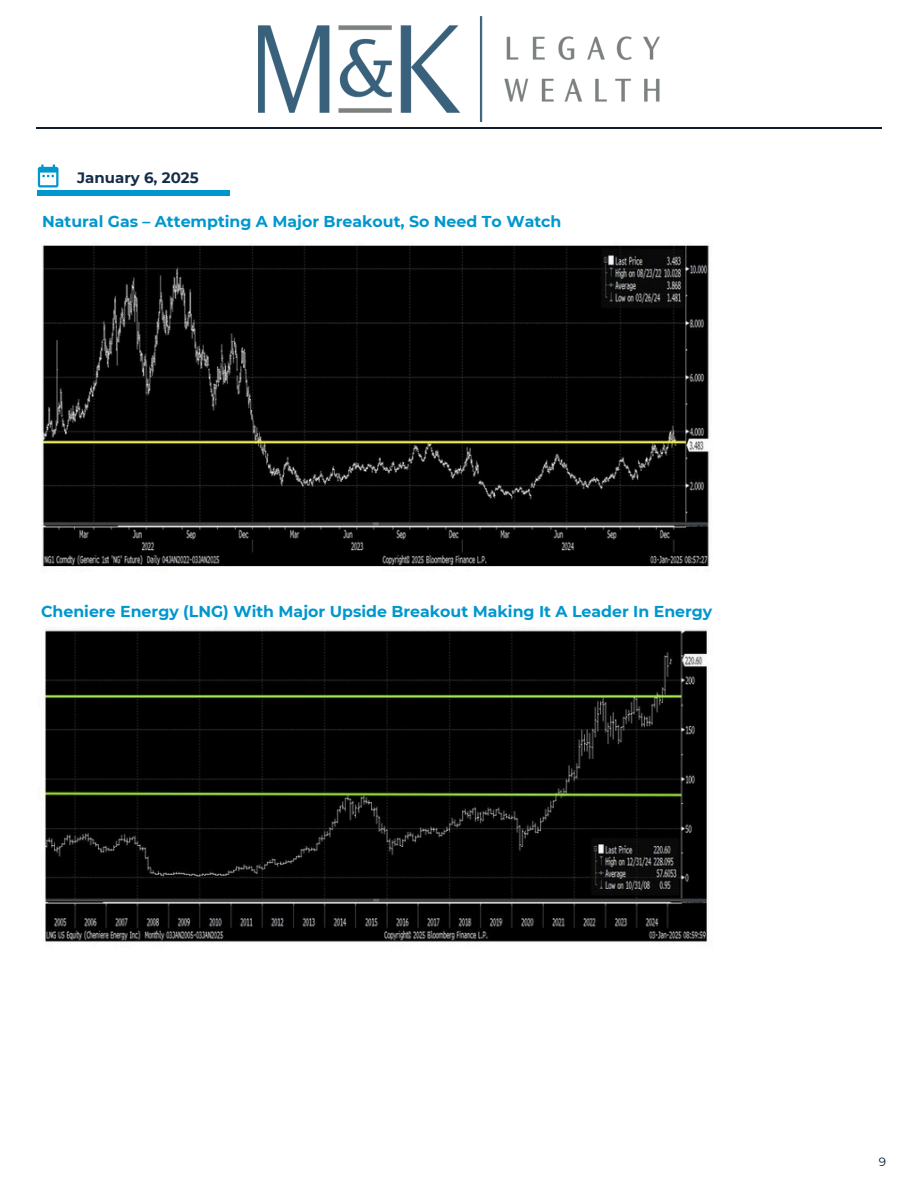
<style>
.page{position:relative;width:918px;height:1188px;background:#fff}
.page>*{position:absolute;margin:0;border:0;box-sizing:border-box;transform-origin:0 0}
.t1{font:700 15.75px "Montserrat";color:#0097ce}
.t2{font:700 15px "Montserrat";color:#162d4a}
.t3{font:12px "Montserrat";color:#00182f}
</style>
<div class="page">
<svg style="left:38px;top:165px;width:21px;height:23px"></svg>
<hr style="left:38px;top:191px;width:192px;height:4px;background:#0097ce">
<hr style="left:36px;top:127px;width:846px;height:2px;background:#121b2e">
<img style="left:42px;top:245px;width:668px;height:322px">
<img style="left:43px;top:627px;width:664px;height:315px">
<img style="left:259px;top:17px;width:400px;height:105px">
<p class="t2" style="left:77px;top:168px;width:123px">January 6, 2025</p>
<h1 class="t1" style="left:42px;top:212px;width:521px">Natural Gas – Attempting A Major Breakout, So Need To Watch</h1>
<h1 class="t1" style="left:41px;top:602px;width:673px">Cheniere Energy (LNG) With Major Upside Breakout Making It A Leader In Energy</h1>
<p class="t3" style="left:879px;top:1155px;width:9px">9</p>
</div>
